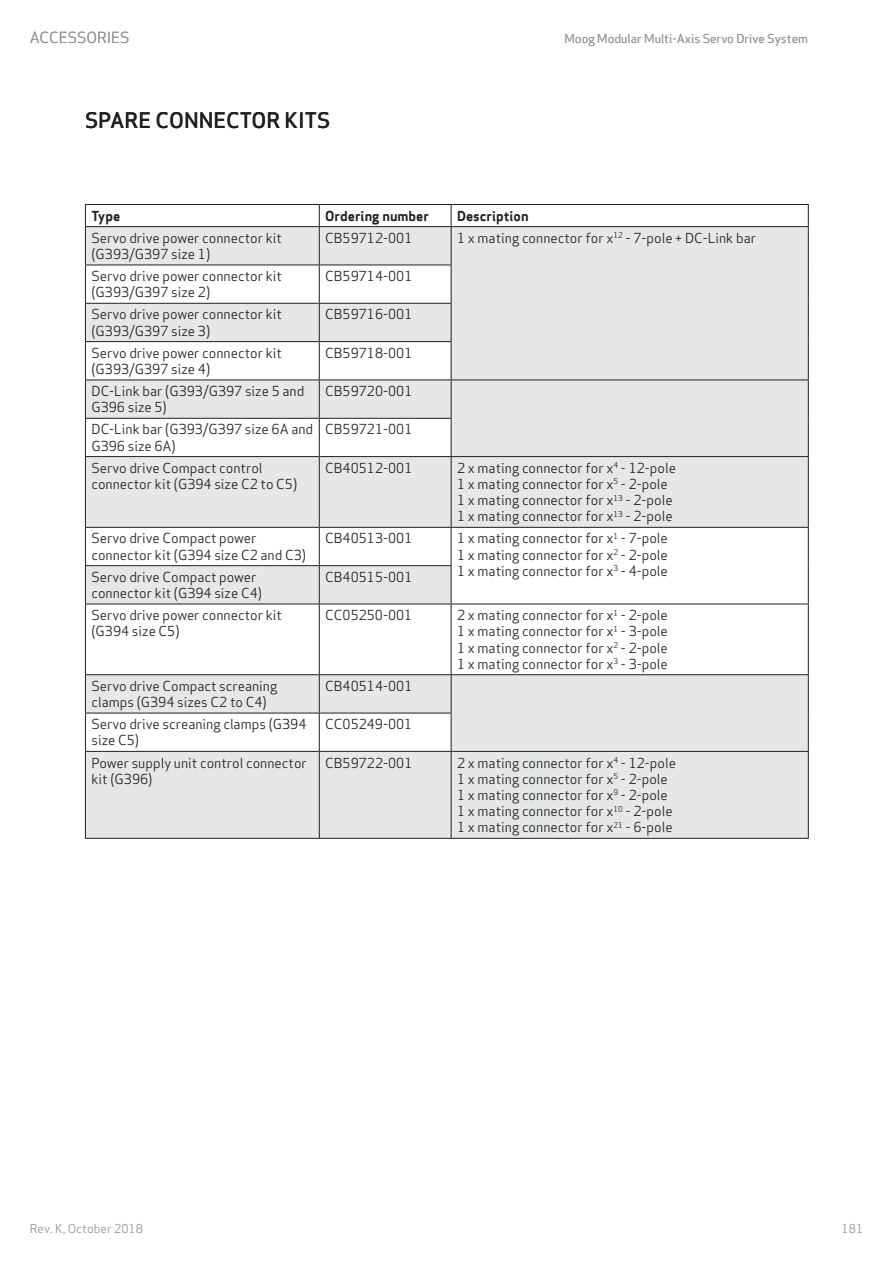
<style>
.page{position:relative;width:893px;height:1263px;background:#fff}
.page>*{position:absolute;margin:0;border:0;box-sizing:border-box;transform-origin:0 0}
.t1{font:500 21px "Apex Sans";color:#231f20}
.t2{font:15px "Apex Sans";color:#939598}
.t3{font:13.5px/16.2px "Apex Sans";color:#231f20}
.t4{font:700 13.5px "Apex Sans";color:#231f20}
.t5{font:12px "Apex Sans";color:#939598}
</style>
<div class="page">
<svg style="left:86px;top:227px;width:722px;height:611px;fill:#e6e7e9"></svg>
<hr style="left:85px;top:204px;width:234px;height:1px;background:#231f20">
<svg style="left:85px;top:205px;width:1px;height:21px"></svg>
<hr style="left:319px;top:204px;width:132px;height:1px;background:#231f20">
<svg style="left:319px;top:205px;width:1px;height:21px"></svg>
<hr style="left:451px;top:204px;width:358px;height:1px;background:#231f20">
<svg style="left:451px;top:205px;width:1px;height:21px"></svg>
<svg style="left:808px;top:205px;width:1px;height:21px"></svg>
<hr style="left:85px;top:226px;width:234px;height:1px;background:#231f20">
<hr style="left:319px;top:226px;width:132px;height:1px;background:#231f20">
<hr style="left:451px;top:226px;width:358px;height:1px;background:#231f20">
<hr style="left:85px;top:227px;width:1px;height:38px;background:#231f20">
<hr style="left:319px;top:227px;width:1px;height:38px;background:#231f20">
<hr style="left:451px;top:227px;width:1px;height:38px;background:#231f20">
<hr style="left:808px;top:227px;width:1px;height:38px;background:#231f20">
<hr style="left:808px;top:265px;width:1px;height:38px;background:#231f20">
<hr style="left:808px;top:303px;width:1px;height:39px;background:#231f20">
<hr style="left:808px;top:342px;width:1px;height:38px;background:#231f20">
<hr style="left:85px;top:265px;width:234px;height:1px;background:#231f20">
<hr style="left:85px;top:265px;width:1px;height:38px;background:#231f20">
<hr style="left:319px;top:265px;width:132px;height:1px;background:#231f20">
<hr style="left:319px;top:265px;width:1px;height:38px;background:#231f20">
<hr style="left:451px;top:265px;width:1px;height:38px;background:#231f20">
<hr style="left:85px;top:303px;width:234px;height:1px;background:#231f20">
<hr style="left:85px;top:304px;width:1px;height:37px;background:#231f20">
<hr style="left:319px;top:303px;width:132px;height:1px;background:#231f20">
<hr style="left:319px;top:304px;width:1px;height:37px;background:#231f20">
<hr style="left:451px;top:304px;width:1px;height:37px;background:#231f20">
<hr style="left:85px;top:341px;width:234px;height:1px;background:#231f20">
<hr style="left:85px;top:342px;width:1px;height:38px;background:#231f20">
<hr style="left:319px;top:341px;width:132px;height:1px;background:#231f20">
<hr style="left:319px;top:342px;width:1px;height:38px;background:#231f20">
<hr style="left:451px;top:342px;width:1px;height:38px;background:#231f20">
<hr style="left:85px;top:380px;width:234px;height:1px;background:#231f20">
<hr style="left:85px;top:380px;width:1px;height:38px;background:#231f20">
<hr style="left:319px;top:380px;width:132px;height:1px;background:#231f20">
<hr style="left:319px;top:380px;width:1px;height:38px;background:#231f20">
<hr style="left:451px;top:380px;width:358px;height:1px;background:#231f20">
<hr style="left:451px;top:380px;width:1px;height:38px;background:#231f20">
<hr style="left:808px;top:380px;width:1px;height:38px;background:#231f20">
<hr style="left:808px;top:418px;width:1px;height:38px;background:#231f20">
<hr style="left:85px;top:418px;width:234px;height:1px;background:#231f20">
<hr style="left:85px;top:419px;width:1px;height:37px;background:#231f20">
<hr style="left:319px;top:418px;width:132px;height:1px;background:#231f20">
<hr style="left:319px;top:419px;width:1px;height:37px;background:#231f20">
<hr style="left:451px;top:419px;width:1px;height:37px;background:#231f20">
<hr style="left:85px;top:456px;width:234px;height:1px;background:#231f20">
<hr style="left:85px;top:457px;width:1px;height:70px;background:#231f20">
<hr style="left:319px;top:456px;width:132px;height:1px;background:#231f20">
<hr style="left:319px;top:457px;width:1px;height:70px;background:#231f20">
<hr style="left:451px;top:456px;width:358px;height:1px;background:#231f20">
<hr style="left:451px;top:457px;width:1px;height:70px;background:#231f20">
<hr style="left:808px;top:457px;width:1px;height:70px;background:#231f20">
<hr style="left:85px;top:527px;width:234px;height:1px;background:#231f20">
<hr style="left:85px;top:528px;width:1px;height:37px;background:#231f20">
<hr style="left:319px;top:527px;width:132px;height:1px;background:#231f20">
<hr style="left:319px;top:528px;width:1px;height:37px;background:#231f20">
<hr style="left:451px;top:527px;width:358px;height:1px;background:#231f20">
<hr style="left:451px;top:528px;width:1px;height:37px;background:#231f20">
<hr style="left:808px;top:528px;width:1px;height:38px;background:#231f20">
<hr style="left:808px;top:566px;width:1px;height:38px;background:#231f20">
<hr style="left:85px;top:565px;width:234px;height:1px;background:#231f20">
<hr style="left:85px;top:566px;width:1px;height:38px;background:#231f20">
<hr style="left:319px;top:565px;width:132px;height:1px;background:#231f20">
<hr style="left:319px;top:566px;width:1px;height:38px;background:#231f20">
<hr style="left:451px;top:566px;width:1px;height:38px;background:#231f20">
<hr style="left:85px;top:604px;width:234px;height:1px;background:#231f20">
<hr style="left:85px;top:604px;width:1px;height:70px;background:#231f20">
<hr style="left:319px;top:604px;width:132px;height:1px;background:#231f20">
<hr style="left:319px;top:604px;width:1px;height:70px;background:#231f20">
<hr style="left:451px;top:604px;width:358px;height:1px;background:#231f20">
<hr style="left:451px;top:604px;width:1px;height:70px;background:#231f20">
<hr style="left:808px;top:604px;width:1px;height:70px;background:#231f20">
<hr style="left:85px;top:674px;width:234px;height:1px;background:#231f20">
<hr style="left:85px;top:675px;width:1px;height:38px;background:#231f20">
<hr style="left:319px;top:674px;width:132px;height:1px;background:#231f20">
<hr style="left:319px;top:675px;width:1px;height:38px;background:#231f20">
<hr style="left:451px;top:674px;width:358px;height:1px;background:#231f20">
<hr style="left:451px;top:675px;width:1px;height:38px;background:#231f20">
<hr style="left:808px;top:675px;width:1px;height:38px;background:#231f20">
<hr style="left:808px;top:713px;width:1px;height:38px;background:#231f20">
<hr style="left:85px;top:713px;width:234px;height:1px;background:#231f20">
<hr style="left:85px;top:713px;width:1px;height:38px;background:#231f20">
<hr style="left:319px;top:713px;width:132px;height:1px;background:#231f20">
<hr style="left:319px;top:713px;width:1px;height:38px;background:#231f20">
<hr style="left:451px;top:713px;width:1px;height:38px;background:#231f20">
<hr style="left:85px;top:751px;width:234px;height:1px;background:#231f20">
<hr style="left:85px;top:752px;width:1px;height:86px;background:#231f20">
<hr style="left:85px;top:838px;width:234px;height:1px;background:#231f20">
<hr style="left:319px;top:751px;width:132px;height:1px;background:#231f20">
<hr style="left:319px;top:752px;width:1px;height:86px;background:#231f20">
<hr style="left:319px;top:838px;width:132px;height:1px;background:#231f20">
<hr style="left:451px;top:751px;width:358px;height:1px;background:#231f20">
<hr style="left:451px;top:752px;width:1px;height:86px;background:#231f20">
<hr style="left:808px;top:752px;width:1px;height:86px;background:#231f20">
<hr style="left:451px;top:838px;width:358px;height:1px;background:#231f20">
<p class="t2" style="left:30px;top:25px;width:20px">Accessories</p>
<p class="t5" style="left:564px;top:28px;width:245px">Moog Modular Multi-Axis Servo Drive System</p>
<p class="t2" style="left:40px;top:25px;width:10px">cess</p>
<h1 class="t1" style="left:85px;top:101px;width:247px">SPARE CONNECTOR KITS</h1>
<p class="t4" style="left:91px;top:207px;width:30px">Type</p>
<p class="t4" style="left:325px;top:207px;width:105px">Ordering number</p>
<p class="t4" style="left:457px;top:207px;width:73px">Description</p>
<p class="t3" style="left:91px;top:228px;width:192px">Servo drive power connector kit (G393/G397 size 1)</p>
<p class="t3" style="left:325px;top:228px;width:89px">CB59712-001</p>
<p class="t3" style="left:457px;top:228px;width:301px">1 x mating connector for x<sup>12</sup> - 7-pole + DC-Link bar</p>
<p class="t3" style="left:91px;top:267px;width:192px">Servo drive power connector kit (G393/G397 size 2)</p>
<p class="t3" style="left:325px;top:267px;width:89px">CB59714-001</p>
<p class="t3" style="left:91px;top:305px;width:192px">Servo drive power connector kit (G393/G397 size 3)</p>
<p class="t3" style="left:325px;top:305px;width:89px">CB59716-001</p>
<p class="t3" style="left:91px;top:343px;width:192px">Servo drive power connector kit (G393/G397 size 4)</p>
<p class="t3" style="left:325px;top:343px;width:89px">CB59718-001</p>
<p class="t3" style="left:91px;top:382px;width:215px">DC-Link bar (G393/G397 size 5 and<br>G396 size 5)</p>
<p class="t3" style="left:325px;top:382px;width:89px">CB59720-001</p>
<p class="t3" style="left:91px;top:420px;width:223px">DC-Link bar (G393/G397 size 6A and<br>G396 size 6A)</p>
<p class="t3" style="left:325px;top:420px;width:89px">CB59721-001</p>
<p class="t3" style="left:91px;top:458px;width:207px">Servo drive Compact control connector kit (G394 size C2 to C5)</p>
<p class="t3" style="left:325px;top:458px;width:89px">CB40512-001</p>
<p class="t3" style="left:457px;top:458px;width:220px">2 x mating connector for x<sup>4</sup> - 12-pole 1 x mating connector for x<sup>5</sup> - 2-pole 1 x mating connector for x<sup>13</sup> - 2-pole 1 x mating connector for x<sup>13</sup> - 2-pole</p>
<p class="t3" style="left:91px;top:529px;width:216px">Servo drive Compact power connector kit (G394 size C2 and C3)</p>
<p class="t3" style="left:325px;top:529px;width:89px">CB40513-001</p>
<p class="t3" style="left:457px;top:529px;width:212px;text-align:justify">1 x mating connector for x<sup>1</sup> - 7-pole 1 x mating connector for x<sup>2</sup> - 2-pole 1 x mating connector for x<sup>3</sup> - 4-pole</p>
<p class="t3" style="left:91px;top:567px;width:172px">Servo drive Compact power connector kit (G394 size C4)</p>
<p class="t3" style="left:325px;top:567px;width:89px">CB40515-001</p>
<p class="t3" style="left:91px;top:606px;width:192px">Servo drive power connector kit (G394 size C5)</p>
<p class="t3" style="left:325px;top:606px;width:89px">CC05250-001</p>
<p class="t3" style="left:457px;top:606px;width:212px;text-align:justify">2 x mating connector for x<sup>1</sup> - 2-pole 1 x mating connector for x<sup>1</sup> - 3-pole 1 x mating connector for x<sup>2</sup> - 2-pole 1 x mating connector for x<sup>3</sup> - 3-pole</p>
<p class="t3" style="left:91px;top:676px;width:187px">Servo drive Compact screaning clamps (G394 sizes C2 to C4)</p>
<p class="t3" style="left:325px;top:676px;width:89px">CB40514-001</p>
<p class="t3" style="left:91px;top:715px;width:217px">Servo drive screaning clamps (G394 size C5)</p>
<p class="t3" style="left:325px;top:715px;width:89px">CC05249-001</p>
<p class="t3" style="left:91px;top:753px;width:217px">Power supply unit control connector kit (G396)</p>
<p class="t3" style="left:325px;top:753px;width:89px">CB59722-001</p>
<p class="t3" style="left:457px;top:753px;width:220px">2 x mating connector for x<sup>4</sup> - 12-pole 1 x mating connector for x<sup>5</sup> - 2-pole 1 x mating connector for x<sup>9</sup> - 2-pole 1 x mating connector for x<sup>10</sup> - 2-pole 1 x mating connector for x<sup>21</sup> - 6-pole</p>
<p class="t5" style="left:30px;top:1219px;width:115px">Rev. K, October 2018</p>
<p class="t5" style="left:842px;top:1219px;width:23px">181</p>
</div>
